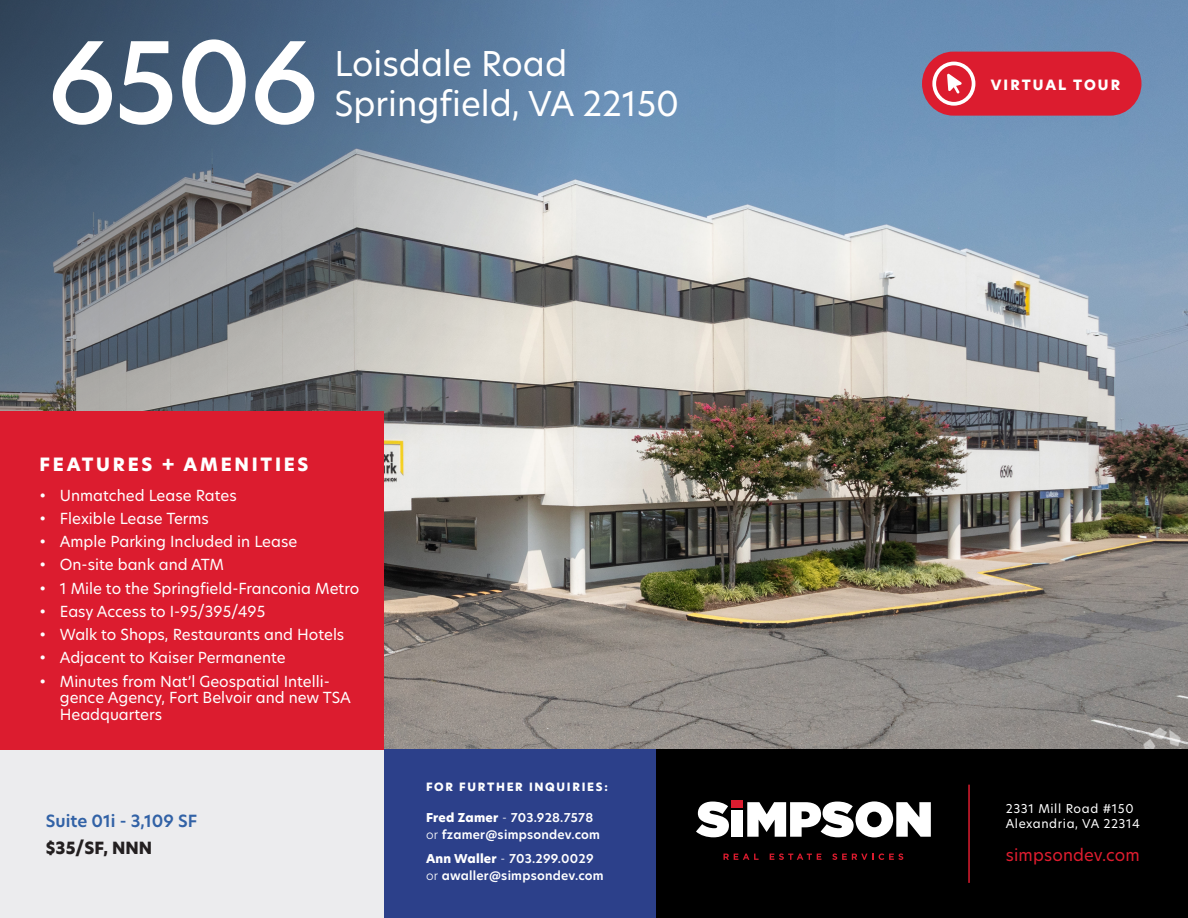
<style>
.page{position:relative;width:1188px;height:918px;background:#fff}
.page>*{position:absolute;margin:0;border:0;box-sizing:border-box;transform-origin:0 0}
.Header__Sm{font:500 109.95px "New Hero";color:#fff}
.Header__Sm-2{font:33.6px "New Hero";color:#fff}
.Body{font:800 18px "New Hero";letter-spacing:.15em;color:#fff}
.Body-2{font:600 16.5px "New Hero";color:#3262a6}
.Body-3{font:16.5px "New Hero";letter-spacing:.01em;color:#de1d2f}
.Body-4{font:800 16.5px "New Hero";color:#231f20}
.t1{font:15px/16.5px "New Hero";color:#fff}
.Body-5{font:800 13.95px "New Hero";letter-spacing:.15em;color:#fff}
.Body-6{font:600 12px/16.5px "New Hero";letter-spacing:.02em;color:#fff}
.Body-7{font:12px/14.4px "New Hero";letter-spacing:.05em;color:#fff}
.Body-8{font:800 11.25px "New Hero";letter-spacing:.15em;color:#fff}
.s1{font-weight:800}
.s2{font-weight:300}
</style>
<div class="page">
<div style="left:0;top:750px;width:384px;height:168px;background:#ececee"></div>
<img style="left:384px;top:0;width:804px;height:750px">
<svg style="left:0;top:0;width:835px;height:487px;background:#808e9b"></svg>
<div style="left:384px;top:750px;width:804px;height:168px;background:#000"></div>
<div style="left:384px;top:750px;width:272px;height:168px;background:#2c408a"></div>
<hr style="left:968px;top:785px;width:2px;height:98px;background:#dc1c2f">
<svg style="left:696px;top:802px;width:33px;height:35px"></svg>
<div style="left:732px;top:810px;width:11px;height:27px;background:#fff"></div>
<svg style="left:747px;top:801px;width:184px;height:36px"></svg>
<div style="left:732px;top:800px;width:11px;height:8px;background:#dc1c2f"></div>
<svg style="left:724px;top:854px;width:35px;height:6px"></svg>
<svg style="left:770px;top:854px;width:51px;height:6px"></svg>
<svg style="left:832px;top:853px;width:71px;height:7px"></svg>
<div style="left:922px;top:52px;width:220px;height:64px;background:#dc1c2f;border-radius:32px"></div>
<div style="left:932px;top:62px;width:43px;height:44px;border:4px solid #fff;border-radius:50%"></div>
<svg style="left:947px;top:74px;width:15px;height:20px"></svg>
<div style="left:0;top:411px;width:384px;height:339px;background:#dc1c2f"></div>
<p class="Header__Sm" style="left:48px;top:8px;width:273px">6506</p>
<p class="Header__Sm-2" style="left:334px;top:40px;width:234px">Loisdale Road</p>
<p class="Header__Sm-2" style="left:334px;top:80px;width:346px">Springfield, VA 22150</p>
<p class="Body" style="left:40px;top:452px;width:270px">FEATURES + AMENITIES</p>
<p class="t1" style="left:40px;top:487px;width:199px">• Unmatched Lease Rates</p>
<p class="t1" style="left:40px;top:510px;width:171px">• Flexible Lease Terms</p>
<p class="t1" style="left:40px;top:533px;width:259px">• Ample Parking Included in Lease</p>
<p class="t1" style="left:40px;top:556px;width:186px">• On-site bank and ATM</p>
<p class="t1" style="left:40px;top:580px;width:321px">• 1 Mile to the Springfield-Franconia Metro</p>
<p class="t1" style="left:40px;top:603px;width:227px">• Easy Access to I-95/395/495</p>
<p class="t1" style="left:40px;top:626px;width:306px">• Walk to Shops, Restaurants and Hotels</p>
<p class="t1" style="left:40px;top:649px;width:248px">• Adjacent to Kaiser Permanente</p>
<p class="t1" style="left:60px;top:673px;width:293px;text-indent:-20px">• Minutes from Nat’l Geospatial Intelli&shy;gence Agency, Fort Belvoir and new TSA<br>Headquarters</p>
<p class="Body-2" style="left:46px;top:810px;width:153px">Suite 01i - 3,109 SF</p>
<p class="Body-4" style="left:46px;top:836px;width:108px">$35/SF, NNN</p>
<p class="Body-8" style="left:426px;top:779px;width:183px">FOR FURTHER INQUIRIES:</p>
<p class="Body-6" style="left:426px;top:809px;width:176px"><span class="s1">Fred Zamer</span> <span class="s2">-</span> 703.928.7578 <span class="s2">or</span> fzamer@simpsondev.com</p>
<p class="Body-6" style="left:426px;top:851px;width:179px"><span class="s1">Ann Waller</span> <span class="s2">-</span> 703.299.0029 <span class="s2">or</span> awaller@simpsondev.com</p>
<p class="Body-5" style="left:991px;top:75px;width:131px">VIRTUAL TOUR</p>
<p class="Body-7" style="left:1006px;top:801px;width:136px">2331 Mill Road #150<br>Alexandria, VA 22314</p>
<p class="Body-3" style="left:1006px;top:844px;width:136px">simpsondev.com</p>
</div>
